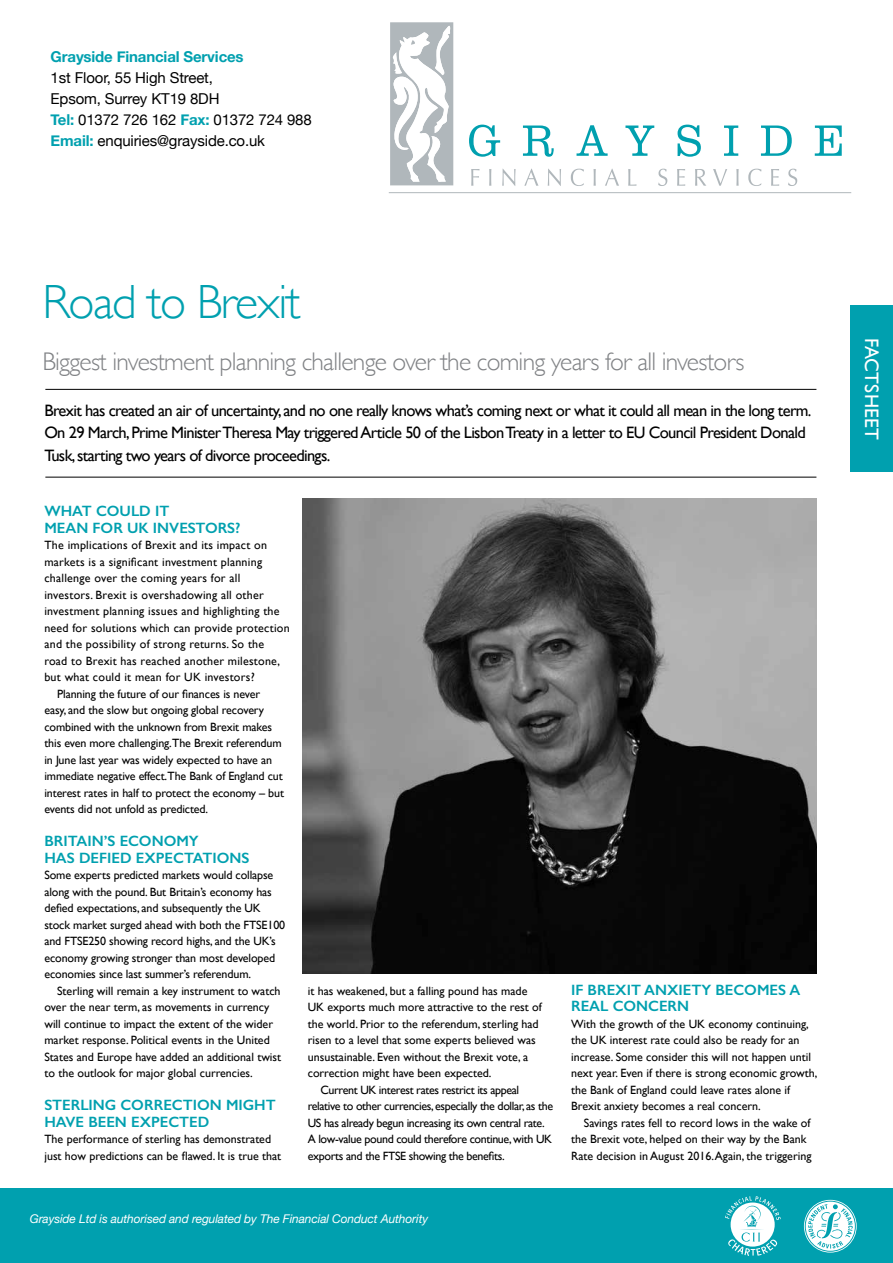
<style>
.page{position:relative;width:893px;height:1263px;background:#fff}
.page>*{position:absolute;margin:0;border:0;box-sizing:border-box;transform-origin:0 0}
.t1{font:300 48px "Gill Sans";letter-spacing:-.03em;color:#00a0af}
.t2{font:300 25.5px "Gill Sans";letter-spacing:-.03em;color:#808285}
.t3{font:19.5px "Gill Sans";letter-spacing:.01em;color:#fff}
.t4{font:16.5px/22.5px "Gill Sans";letter-spacing:-.04em;color:#000}
.t5{font:600 15px/16.5px "Gill Sans";color:#00a0af}
.t6{font:15px/21px "Helvetica Neue";letter-spacing:-.01em;color:#000}
.t7{font:700 15px "Helvetica Neue";letter-spacing:-.01em;color:#00a0af}
.t8{font:12px/16.5px "Gill Sans";color:#000}
.t9{font:12px "Gill Sans";letter-spacing:.02em;color:#000}
.t10{font:12px "Gill Sans";letter-spacing:-.03em;color:#000}
.t11{font:italic 12px "Helvetica Neue";letter-spacing:-.01em;color:#fff}
.s1{font-weight:700;color:#00a0af}
</style>
<div class="page">
<hr style="left:45px;top:477px;width:771px;height:1px;background:#000">
<hr style="left:45px;top:389px;width:771px;height:1px;background:#000">
<img style="left:303px;top:499px;width:513px;height:475px">
<div style="left:850px;top:306px;width:43px;height:166px;background:#00a0af"></div>
<div style="left:0;top:1188px;width:893px;height:75px;background:#00a0af"></div>
<svg style="left:469px;top:125px;width:31px;height:32px"></svg>
<svg style="left:523px;top:125px;width:31px;height:32px"></svg>
<svg style="left:576px;top:125px;width:32px;height:31px"></svg>
<svg style="left:625px;top:125px;width:29px;height:31px"></svg>
<svg style="left:678px;top:125px;width:23px;height:32px"></svg>
<svg style="left:724px;top:125px;width:14px;height:31px"></svg>
<svg style="left:761px;top:125px;width:31px;height:31px"></svg>
<svg style="left:815px;top:125px;width:27px;height:31px"></svg>
<svg style="left:471px;top:169px;width:9px;height:17px"></svg>
<svg style="left:489px;top:169px;width:2px;height:17px"></svg>
<svg style="left:502px;top:169px;width:14px;height:17px"></svg>
<svg style="left:524px;top:169px;width:14px;height:17px"></svg>
<svg style="left:548px;top:169px;width:13px;height:17px"></svg>
<svg style="left:571px;top:169px;width:13px;height:17px"></svg>
<svg style="left:594px;top:169px;width:2px;height:17px"></svg>
<svg style="left:605px;top:169px;width:14px;height:17px"></svg>
<svg style="left:628px;top:169px;width:8px;height:17px"></svg>
<svg style="left:658px;top:169px;width:9px;height:17px"></svg>
<svg style="left:677px;top:169px;width:8px;height:17px"></svg>
<svg style="left:695px;top:169px;width:11px;height:17px"></svg>
<svg style="left:713px;top:169px;width:14px;height:17px"></svg>
<svg style="left:736px;top:169px;width:3px;height:17px"></svg>
<svg style="left:748px;top:169px;width:14px;height:17px"></svg>
<svg style="left:771px;top:169px;width:8px;height:17px"></svg>
<svg style="left:788px;top:169px;width:9px;height:17px"></svg>
<hr style="left:389px;top:192px;width:462px;height:1px;background:#b0b7bb">
<svg style="left:390px;top:22px;width:63px;height:163px"></svg>
<svg style="left:804px;top:1200px;width:53px;height:52px"></svg>
<svg style="left:725px;top:1196px;width:56px;height:59px"></svg>
<p class="t7" style="left:51px;top:47px;width:195px">Grayside Financial Services</p>
<p class="t6" style="left:51px;top:67px;width:263px">1st Floor, 55 High Street,<br>Epsom, Surrey KT19 8DH<br><span class="s1">Tel:</span> 01372 726 162 <span class="s1">Fax:</span> 01372 724 988<br><span class="s1">Email:</span> enquiries@grayside.co.uk</p>
<h1 class="t1" style="left:43px;top:275px;width:259px">Road to Brexit</h1>
<h2 class="t2" style="left:43px;top:347px;width:703px">Biggest investment planning challenge over the coming years for all investors</h2>
<p class="t4" style="left:44px;top:399px;width:769px">Brexit has created an air of uncertainty, and no one really knows what’s coming next or what it could all mean in the long term.<br>On 29 March, Prime Minister Theresa May triggered Article 50 of the Lisbon Treaty in a letter to EU Council President Donald<br>Tusk, starting two years of divorce proceedings.</p>
<p class="t5" style="left:44px;top:503px;width:198px">WHAT COULD IT<br>MEAN FOR UK INVESTORS?</p>
<p class="t9" style="left:44px;top:538px;width:224px">The implications of Brexit and its impact on</p>
<p class="t9" style="left:44px;top:554px;width:219px">markets is a significant investment planning</p>
<p class="t9" style="left:44px;top:571px;width:197px">challenge over the coming years for all</p>
<p class="t9" style="left:44px;top:587px;width:221px">investors. Brexit is overshadowing all other</p>
<p class="t9" style="left:44px;top:604px;width:237px">investment planning issues and highlighting the</p>
<p class="t9" style="left:44px;top:620px;width:247px">need for solutions which can provide protection</p>
<p class="t9" style="left:44px;top:637px;width:221px">and the possibility of strong returns. So the</p>
<p class="t9" style="left:44px;top:653px;width:237px">road to Brexit has reached another milestone,</p>
<p class="t9" style="left:44px;top:670px;width:212px">but what could it mean for UK investors?</p>
<p class="t8" style="left:57px;top:685px;width:205px">Planning the future of our finances is never</p>
<p class="t8" style="left:44px;top:702px;width:221px">easy, and the slow but ongoing global recovery</p>
<p class="t8" style="left:44px;top:718px;width:229px">combined with the unknown from Brexit makes</p>
<p class="t8" style="left:44px;top:735px;width:239px">this even more challenging.The Brexit referendum</p>
<p class="t8" style="left:44px;top:751px;width:229px">in June last year was widely expected to have an</p>
<p class="t8" style="left:44px;top:768px;width:240px">immediate negative effect.The Bank of England cut</p>
<p class="t8" style="left:44px;top:784px;width:241px">interest rates in half to protect the economy – but</p>
<p class="t8" style="left:44px;top:801px;width:165px">events did not unfold as predicted.</p>
<p class="t5" style="left:44px;top:833px;width:207px">BRITAIN’S ECONOMY<br>HAS DEFIED EXPECTATIONS</p>
<p class="t8" style="left:44px;top:867px;width:242px">Some experts predicted markets would collapse along with the pound. But Britain’s economy has defied expectations, and subsequently the UK stock market surged ahead with both the FTSE100 and FTSE250 showing record highs, and the UK’s economy growing stronger than most developed economies since last summer’s referendum.</p>
<p class="t8" style="left:44px;top:982px;width:238px;text-indent:13px">Sterling will remain a key instrument to watch over the near term, as movements in currency will continue to impact the extent of the wider market response. Political events in the United States and Europe have added an additional twist to the outlook for major global currencies.</p>
<p class="t5" style="left:44px;top:1097px;width:233px">STERLING CORRECTION MIGHT<br>HAVE BEEN EXPECTED</p>
<p class="t8" style="left:44px;top:1131px;width:238px">The performance of sterling has demonstrated just how predictions can be flawed. It is true that</p>
<p class="t8" style="left:308px;top:982px;width:221px">it has weakened, but a falling pound has made</p>
<p class="t8" style="left:308px;top:999px;width:236px">UK exports much more attractive to the rest of</p>
<p class="t8" style="left:308px;top:1015px;width:232px">the world. Prior to the referendum, sterling had</p>
<p class="t8" style="left:308px;top:1032px;width:230px">risen to a level that some experts believed was</p>
<p class="t8" style="left:308px;top:1048px;width:222px">unsustainable. Even without the Brexit vote, a</p>
<p class="t8" style="left:308px;top:1065px;width:185px">correction might have been expected.</p>
<p class="t10" style="left:320px;top:1082px;width:200px">Current UK interest rates restrict its appeal</p>
<p class="t10" style="left:308px;top:1099px;width:247px">relative to other currencies, especially the dollar, as the</p>
<p class="t10" style="left:308px;top:1115px;width:239px">US has already begun increasing its own central rate.</p>
<p class="t10" style="left:308px;top:1132px;width:246px">A low-value pound could therefore continue, with UK</p>
<p class="t10" style="left:308px;top:1148px;width:198px">exports and the FTSE showing the benefits.</p>
<p class="t5" style="left:571px;top:981px;width:231px">IF BREXIT ANXIETY BECOMES A<br>REAL CONCERN</p>
<p class="t8" style="left:571px;top:1015px;width:248px">With the growth of the UK economy continuing, the UK interest rate could also be ready for an increase. Some consider this will not happen until next year. Even if there is strong economic growth, the Bank of England could leave rates alone if Brexit anxiety becomes a real concern.</p>
<p class="t8" style="left:571px;top:1114px;width:242px;text-indent:13px">Savings rates fell to record lows in the wake of the Brexit vote, helped on their way by the Bank<br>Rate decision in August 2016. Again, the triggering</p>
<p class="t11" style="left:30px;top:1212px;width:400px">Grayside Ltd is authorised and regulated by The Financial Conduct Authority</p>
<h3 class="t3" style="left:883px;top:338px;width:104px;rotate:90deg">FACTSHEET</h3>
</div>
